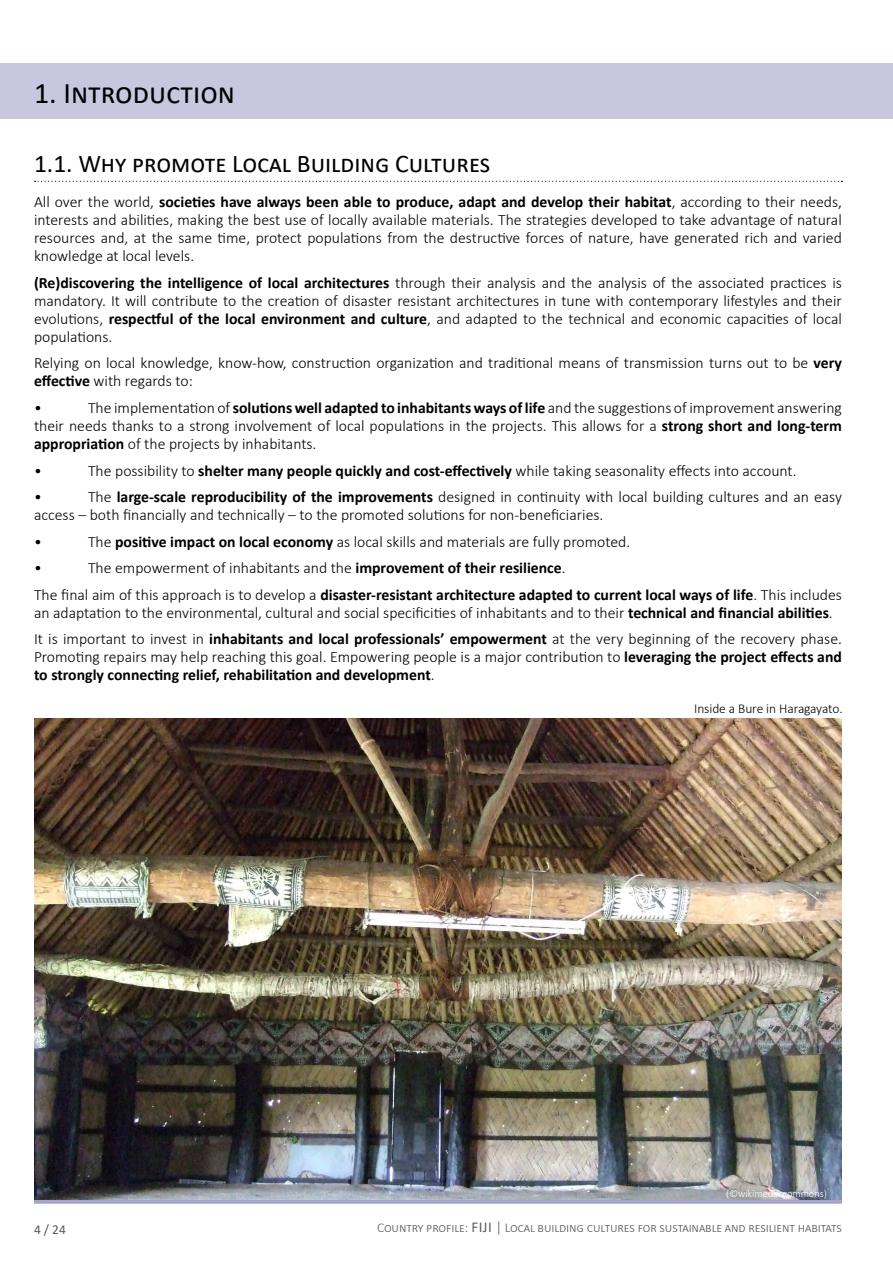
<style>
.page{position:relative;width:893px;height:1263px;background:#fff}
.page>*{position:absolute;margin:0;border:0;box-sizing:border-box;transform-origin:0 0}
.t1{font:30px "Calibri";color:#000}
.t2{font:25.5px "Calibri";color:#000}
.t3{font:300 15.75px/18px "Calibri";color:#000;text-align:justify}
.t4{font:700 15.75px/26.5px "Calibri";color:#000}
.t5{font:300 13.5px "Calibri";letter-spacing:-.01em;color:#58595b}
.t6{font:300 13.5px "Calibri";letter-spacing:-.005em;color:#000}
.t7{font:13.5px "Calibri";color:#58595b}
.t8{font:300 10.5px "Calibri";color:#fff}
.s1{font-weight:700}
.s2{font-weight:300}
.s3{font-weight:400;font-size:15px}
.s4{font-size:15px}
</style>
<div class="page">
<div style="left:0;top:64px;width:893px;height:55px;background:#c8c7df"></div>
<div style="left:34px;top:1199px;width:808px;height:5px;background:#a4a3ca"></div>
<svg style="left:35px;top:181px;width:807px;height:1px"></svg>
<img style="left:34px;top:719px;width:808px;height:480px">
<h1 class="t1" style="left:34px;top:72px;width:202px">1. Introduction</h1>
<h2 class="t2" style="left:34px;top:146px;width:458px">1.1. Why promote Local Building Cultures</h2>
<p class="t3" style="left:34px;top:193px;width:809px">All over the world, <span class="s1">societies have always been able to produce, adapt and develop their habitat</span>, according to their needs, interests and abilities, making the best use of locally available materials. The strategies developed to take advantage of natural resources and, at the same time, protect populations from the destructive forces of nature, have generated rich and varied knowledge at local levels.</p>
<p class="t3" style="left:34px;top:274px;width:809px"><span class="s1">(Re)discovering the intelligence of local architectures</span> through their analysis and the analysis of the associated practices is mandatory. It will contribute to the creation of disaster resistant architectures in tune with contemporary lifestyles and their evolutions, <span class="s1">respectful of the local environment and culture</span>, and adapted to the technical and economic capacities of local populations.</p>
<p class="t3" style="left:34px;top:354px;width:809px">Relying on local knowledge, know-how, construction organization and traditional means of transmission turns out to be <span class="s1">very effective</span> with regards to:</p>
<p class="t3" style="left:34px;top:399px;width:9px">•</p>
<p class="t3" style="left:34px;top:399px;width:809px;text-indent:54px">The implementation of <span class="s1">solutions well adapted to inhabitants ways of life</span> and the suggestions of improvement answering their needs thanks to a strong involvement of local populations in the projects. This allows for a <span class="s1">strong short and long-term appropriation</span> of the projects by inhabitants.</p>
<p class="t3" style="left:34px;top:461px;width:9px">•</p>
<p class="t3" style="left:88px;top:461px;width:710px">The possibility to <span class="s1">shelter many people quickly and cost-effectively</span> while taking seasonality effects into account.</p>
<p class="t3" style="left:34px;top:488px;width:9px">•</p>
<p class="t3" style="left:34px;top:488px;width:809px;text-indent:54px">The <span class="s1">large-scale reproducibility of the improvements</span> designed in continuity with local building cultures and an easy access – both financially and technically – to the promoted solutions for non-beneficiaries.</p>
<p class="t3" style="left:34px;top:532px;width:9px">•</p>
<p class="t3" style="left:88px;top:532px;width:544px">The <span class="s1">positive impact on local economy</span> as local skills and materials are fully promoted.</p>
<p class="t3" style="left:34px;top:559px;width:9px">•</p>
<p class="t4" style="left:34px;top:554px;width:809px;text-indent:54px"><span class="s2">The empowerment of inhabitants and the</span> improvement of their resilience<span class="s2">.<br>The final aim of this approach is to develop a</span> disaster-resistant architecture adapted to current local ways of life<span class="s2">. This includes</span></p>
<p class="t3" style="left:34px;top:599px;width:809px;line-height:26.5px">an adaptation to the environmental, cultural and social specificities of inhabitants and to their <span class="s1">technical and financial abilities</span>.<br>It is important to invest in <span class="s1">inhabitants and local professionals’ empowerment</span> at the very beginning of the recovery phase.</p>
<p class="t4" style="left:34px;top:648px;width:809px;line-height:18px"><span class="s2">Promoting repairs may help reaching this goal. Empowering people is a major contribution to</span> leveraging the project effects and to strongly connecting relief, rehabilitation and development<span class="s2">.</span></p>
<p class="t6" style="left:694px;top:700px;width:150px">Inside a Bure in Haragayato.</p>
<p class="t8" style="left:726px;top:1187px;width:102px">(©wikimedia commons)</p>
<p class="t7" style="left:34px;top:1220px;width:33px">4 / 24</p>
<p class="t5" style="left:377px;top:1219px;width:466px">Country profile: <span class="s3">FIJI</span> <span class="s4">|</span> Local building cultures for sustainable and resilient habitats</p>
</div>
